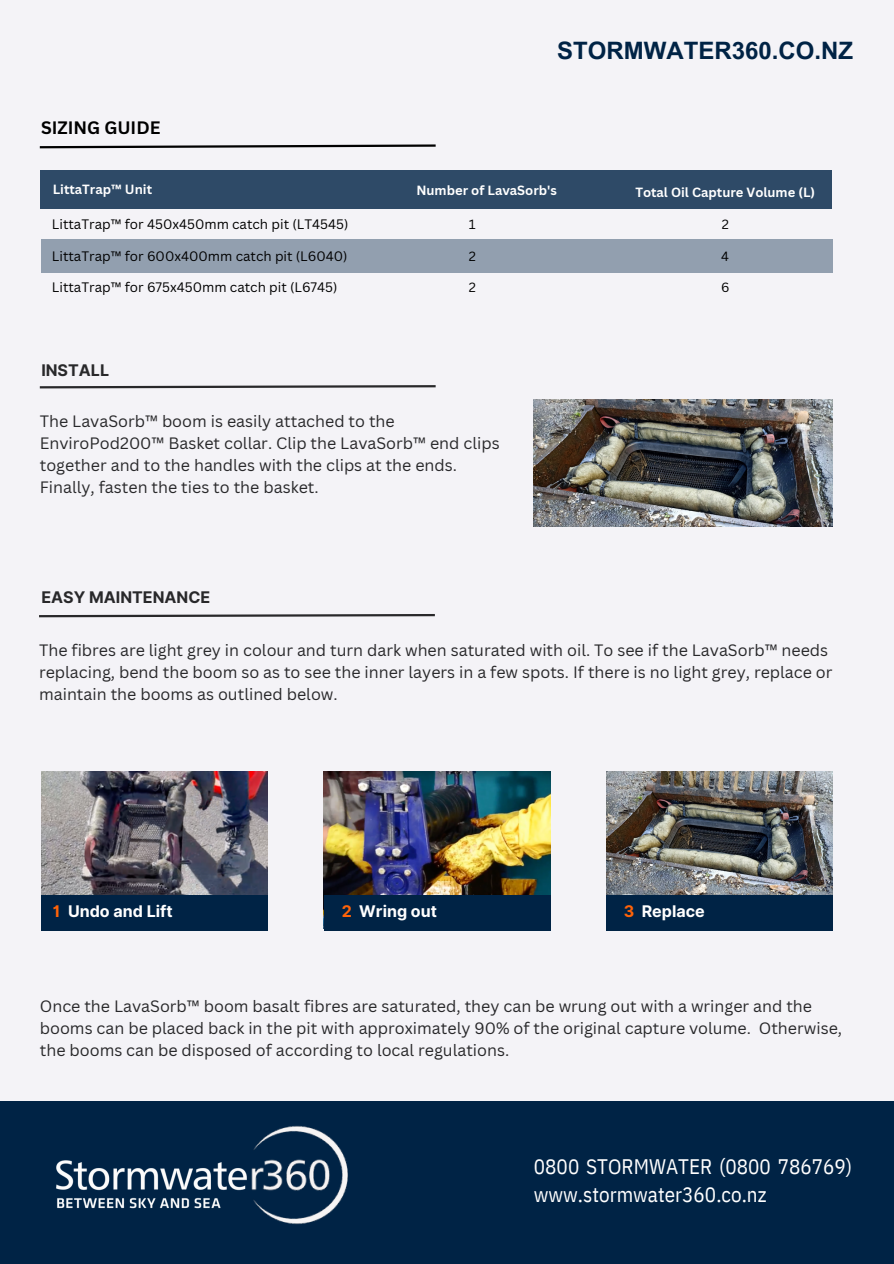
<style>
.page{position:relative;width:894px;height:1264px;background:#fff}
.page>*{position:absolute;margin:0;border:0;box-sizing:border-box;transform-origin:0 0}
.t1{font:700 24px "Arial MT Pro";color:#002345}
.t2{font:21px/28.2px "IBM Plex Sans Cond";color:#fff}
.t3{font:700 17.55px "Canva Sans";color:#000}
.t4{font:16.05px/21.9px "Canva Sans";color:#28282a}
.t5{font:700 16.05px "Inter";color:#fff}
.t6{font:700 16.05px "Inter";color:#28282a}
.t7{font:700 16.05px "Inter";color:#ff6308}
.t8{font:13.35px "Canva Sans";color:#000}
.t9{font:700 13.05px "Canva Sans";color:#fff}
.t10{font:13.05px "Canva Sans";color:#000}
.s1{color:#ff6308}
</style>
<div class="page">
<div style="left:0;top:0;width:893px;height:1263px;background:#f4f3f7"></div>
<div style="left:40px;top:170px;width:791px;height:38px;background:#2e4a67"></div>
<svg style="left:39px;top:385px;width:397px;height:4px"></svg>
<img style="left:533px;top:399px;width:299px;height:127px">
<svg style="left:39px;top:144px;width:397px;height:5px"></svg>
<img style="left:41px;top:771px;width:226px;height:123px">
<div style="left:41px;top:894px;width:226px;height:36px;background:#002345"></div>
<img style="left:324px;top:771px;width:226px;height:123px">
<div style="left:324px;top:894px;width:226px;height:36px;background:#002345"></div>
<img style="left:606px;top:771px;width:226px;height:123px">
<div style="left:606px;top:894px;width:226px;height:36px;background:#002345"></div>
<svg style="left:39px;top:614px;width:396px;height:4px"></svg>
<div style="left:41px;top:240px;width:791px;height:33px;background:#929faf"></div>
<div style="left:0;top:1101px;width:893px;height:162px;background:#002345"></div>
<img style="left:56px;top:1160px;width:191px;height:49px">
<img style="left:251px;top:1125px;width:97px;height:100px">
<p class="t3" style="left:41px;top:115px;width:121px">SIZING GUIDE</p>
<h1 class="t1" style="left:557px;top:42px;width:297px">STORMWATER360.CO.NZ</h1>
<p class="t9" style="left:53px;top:180px;width:101px">LittaTrap™ Unit</p>
<p class="t9" style="left:416px;top:181px;width:142px">Number of LavaSorb's</p>
<p class="t9" style="left:635px;top:183px;width:181px">Total Oil Capture Volume (L)</p>
<p class="t10" style="left:469px;top:215px;width:8px">1</p>
<p class="t10" style="left:468px;top:247px;width:9px">2</p>
<p class="t10" style="left:468px;top:278px;width:9px">2</p>
<p class="t8" style="left:52px;top:215px;width:298px">LittaTrap™ for 450x450mm catch pit (LT4545)</p>
<p class="t10" style="left:721px;top:215px;width:9px">2</p>
<h3 class="t10" style="left:721px;top:247px;width:9px">4</h3>
<h5 class="t10" style="left:720px;top:278px;width:10px">6</h5>
<p class="t8" style="left:52px;top:247px;width:297px">LittaTrap™ for 600x400mm catch pit (L6040)</p>
<h5 class="t8" style="left:52px;top:277px;width:287px">LittaTrap™ for 675x450mm catch pit (L6745)</h5>
<p class="t6" style="left:41px;top:360px;width:69px">INSTALL</p>
<h3 class="t4" style="left:40px;top:410px;width:461px">The LavaSorb™ boom is easily attached to the EnviroPod200™ Basket collar. Clip the LavaSorb™ end clips together and to the handles with the clips at the ends.<br>Finally, fasten the ties to the basket.</h3>
<h4 class="t6" style="left:41px;top:587px;width:170px">EASY MAINTENANCE</h4>
<h5 class="t4" style="left:39px;top:639px;width:794px">The fibres are light grey in colour and turn dark when saturated with oil. To see if the LavaSorb™ needs replacing, bend the boom so as to see the inner layers in a few spots. If there is no light grey, replace or maintain the booms as outlined below.</h5>
<h4 class="t5" style="left:53px;top:902px;width:121px"><span class="s1">1</span> Undo and Lift</h4>
<p class="t5" style="left:341px;top:902px;width:97px"><span class="s1">2</span> Wring out</p>
<h4 class="t7" style="left:623px;top:902px;width:12px">3</h4>
<p class="t5" style="left:641px;top:902px;width:64px">Replace</p>
<p class="t4" style="left:40px;top:994px;width:803px">Once the LavaSorb™ boom basalt fibres are saturated, they can be wrung out with a wringer and the booms can be placed back in the pit with approximately 90% of the original capture volume. Otherwise, the booms can be disposed of according to local regulations.</p>
<h2 class="t2" style="left:533px;top:1151px;width:320px">0800 STORMWATER (0800 786769) www.stormwater360.co.nz</h2>
</div>
